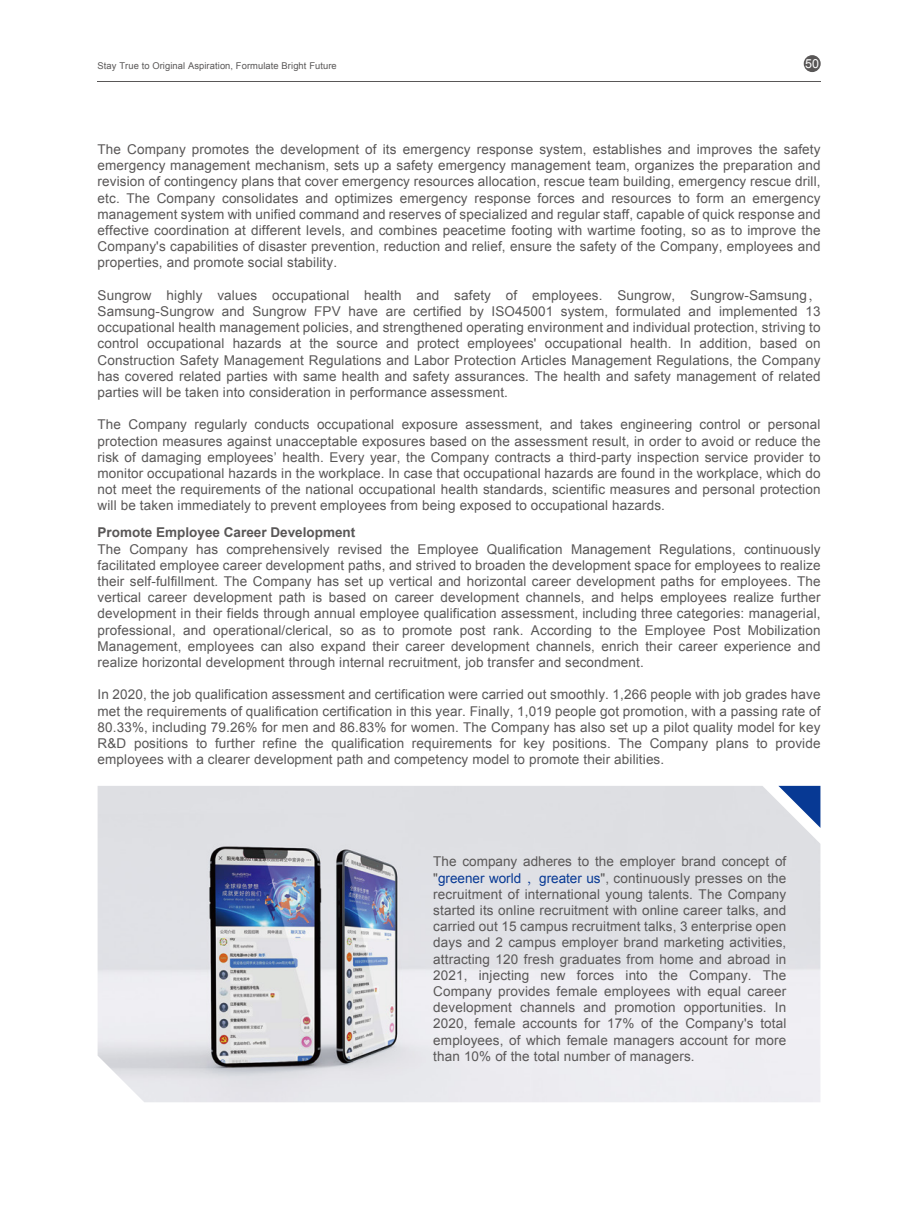
<style>
.page{position:relative;width:906px;height:1208px;background:#fff}
.page>*{position:absolute;margin:0;border:0;box-sizing:border-box;transform-origin:0 0}
.t1{font:13.5px/16.2px "Arial";letter-spacing:.01em;color:#595757;text-align:justify}
.t2{font:700 13.5px "Arial";color:#595757}
.t3{font:12.45px "Arial";color:#fff}
.t4{font:9.3px "Arial";letter-spacing:.01em;color:#595757}
.s1{font-family:"Adobe Song Std";font-weight:300}
.s2{color:#073994}
.s3{font-family:"Adobe Song Std";font-weight:300;color:#073994}
</style>
<div class="page">
<hr style="left:98px;top:81px;width:722px;height:1px;background:#595757">
<div style="left:803px;top:55px;width:17px;height:17px;background:#595757;border-radius:50%"></div>
<img style="left:98px;top:786px;width:722px;height:316px">
<svg style="left:778px;top:786px;width:42px;height:42px"></svg>
<p class="t4" style="left:98px;top:60px;width:241px">Stay True to Original Aspiration, Formulate Bright Future</p>
<p class="t3" style="left:805px;top:55px;width:15px">50</p>
<p class="t1" style="left:98px;top:141px;width:724px">The Company promotes the development of its emergency response system, establishes and improves the safety emergency management mechanism, sets up a safety emergency management team, organizes the preparation and revision of contingency plans that cover emergency resources allocation, rescue team building, emergency rescue drill, etc. The Company consolidates and optimizes emergency response forces and resources to form an emergency management system with unified command and reserves of specialized and regular staff, capable of quick response and effective coordination at different levels, and combines peacetime footing with wartime footing, so as to improve the Company's capabilities of disaster prevention, reduction and relief, ensure the safety of the Company, employees and properties, and promote social stability.</p>
<p class="t1" style="left:98px;top:287px;width:724px">Sungrow highly values occupational health and safety of employees. Sungrow, Sungrow-Samsung<span class="s1">，</span>Samsung-Sungrow and Sungrow FPV have are certified by ISO45001 system, formulated and implemented 13 occupational health management policies, and strengthened operating environment and individual protection, striving to control occupational hazards at the source and protect employees' occupational health. In addition, based on Construction Safety Management Regulations and Labor Protection Articles Management Regulations, the Company has covered related parties with same health and safety assurances. The health and safety management of related parties will be taken into consideration in performance assessment.</p>
<p class="t1" style="left:98px;top:417px;width:724px">The Company regularly conducts occupational exposure assessment, and takes engineering control or personal protection measures against unacceptable exposures based on the assessment result, in order to avoid or reduce the risk of damaging employees’ health. Every year, the Company contracts a third-party inspection service provider to monitor occupational hazards in the workplace. In case that occupational hazards are found in the workplace, which do not meet the requirements of the national occupational health standards, scientific measures and personal protection will be taken immediately to prevent employees from being exposed to occupational hazards.</p>
<p class="t2" style="left:98px;top:523px;width:259px">Promote Employee Career Development</p>
<p class="t1" style="left:98px;top:541px;width:724px">The Company has comprehensively revised the Employee Qualification Management Regulations, continuously facilitated employee career development paths, and strived to broaden the development space for employees to realize their self-fulfillment. The Company has set up vertical and horizontal career development paths for employees. The vertical career development path is based on career development channels, and helps employees realize further development in their fields through annual employee qualification assessment, including three categories: managerial, professional, and operational/clerical, so as to promote post rank. According to the Employee Post Mobilization Management, employees can also expand their career development channels, enrich their career experience and realize horizontal development through internal recruitment, job transfer and secondment.</p>
<p class="t1" style="left:98px;top:687px;width:724px">In 2020, the job qualification assessment and certification were carried out smoothly. 1,266 people with job grades have met the requirements of qualification certification in this year. Finally, 1,019 people got promotion, with a passing rate of 80.33%, including 79.26% for men and 86.83% for women. The Company has also set up a pilot quality model for key R&amp;D positions to further refine the qualification requirements for key positions. The Company plans to provide employees with a clearer development path and competency model to promote their abilities.</p>
<p class="t1" style="left:433px;top:853px;width:354px">The company adheres to the employer brand concept of "<span class="s2">greener world</span> <span class="s3">，</span><span class="s2">greater us</span>", continuously presses on the recruitment of international young talents. The Company started its online recruitment with online career talks, and carried out 15 campus recruitment talks, 3 enterprise open days and 2 campus employer brand marketing activities, attracting 120 fresh graduates from home and abroad in 2021, injecting new forces into the Company. The Company provides female employees with equal career development channels and promotion opportunities. In 2020, female accounts for 17% of the Company's total employees, of which female managers account for more than 10% of the total number of managers.</p>
</div>
